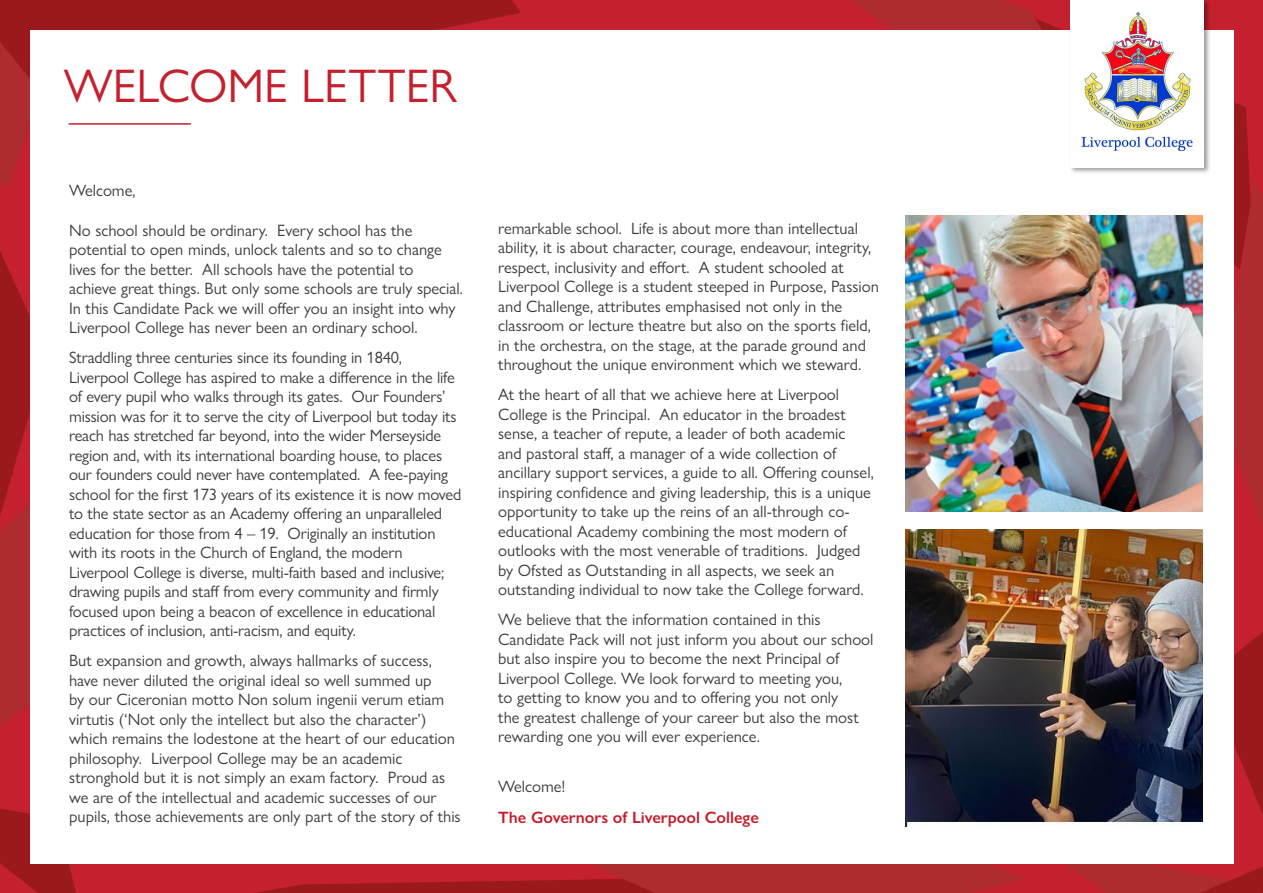
<style>
.page{position:relative;width:1263px;height:893px;background:#c4202d}
.page>*{position:absolute;margin:0;border:0;box-sizing:border-box;transform-origin:0 0}
.t1{font:47.4px "Gill Sans Nova";color:#c4202d}
.t2{font:16.5px/19.5px "Gill Sans Nova";color:#3c3c3b}
.t3{font:600 16.5px "Gill Sans Nova";color:#c4202d}
</style>
<div class="page">
<svg style="left:1233px;top:632px;width:30px;height:183px"></svg>
<svg style="left:1233px;top:30px;width:17px;height:149px"></svg>
<svg style="left:1233px;top:179px;width:30px;height:350px;background:#b43639"></svg>
<svg style="left:851px;top:0;width:211px;height:30px;fill:#ae2c2e"></svg>
<svg style="left:0;top:808px;width:76px;height:85px"></svg>
<svg style="left:0;top:251px;width:30px;height:476px"></svg>
<svg style="left:0;top:107px;width:30px;height:79px"></svg>
<svg style="left:0;top:0;width:521px;height:107px;background:#9d1b1e"></svg>
<svg style="left:253px;top:863px;width:774px;height:30px"></svg>
<svg style="left:1033px;top:842px;width:230px;height:51px"></svg>
<div style="left:30px;top:30px;width:1203px;height:833px;background:#fff"></div>
<hr style="left:69px;top:123px;width:121px;height:2px;background:#c4202d">
<img style="left:906px;top:215px;width:296px;height:297px">
<img style="left:906px;top:530px;width:296px;height:296px">
<div style="left:1068px;top:0;width:143px;height:175px;background:#000;opacity:.39"></div>
<div style="left:1070px;top:0;width:133px;height:167px;background:#fff"></div>
<img style="left:1081px;top:13px;width:111px;height:138px">
<h1 class="t1" style="left:64px;top:57px;width:395px">WELCOME LETTER</h1>
<p class="t2" style="left:69px;top:181px;width:68px">Welcome,</p>
<p class="t2" style="left:69px;top:220px;width:395px">No school should be ordinary. Every school has the potential to open minds, unlock talents and so to change lives for the better. All schools have the potential to achieve great things. But only some schools are truly special.<br>In this Candidate Pack we will offer you an insight into why Liverpool College has never been an ordinary school.</p>
<p class="t2" style="left:69px;top:348px;width:394px">Straddling three centuries since its founding in 1840, Liverpool College has aspired to make a difference in the life of every pupil who walks through its gates. Our Founders’ mission was for it to serve the city of Liverpool but today its reach has stretched far beyond, into the wider Merseyside region and, with its international boarding house, to places our founders could never have contemplated. A fee-paying school for the first 173 years of its existence it is now moved to the state sector as an Academy offering an unparalleled education for those from 4 – 19. Originally an institution with its roots in the Church of England, the modern Liverpool College is diverse, multi-faith based and inclusive; drawing pupils and staff from every community and firmly focused upon being a beacon of excellence in educational practices of inclusion, anti-racism, and equity.</p>
<p class="t2" style="left:69px;top:651px;width:393px">But expansion and growth, always hallmarks of success, have never diluted the original ideal so well summed up<br>by our Ciceronian motto Non solum ingenii verum etiam virtutis (‘Not only the intellect but also the character’) which remains the lodestone at the heart of our education philosophy. Liverpool College may be an academic stronghold but it is not simply an exam factory. Proud as we are of the intellectual and academic successes of our pupils, those achievements are only part of the story of this</p>
<p class="t2" style="left:498px;top:218px;width:382px">remarkable school. Life is about more than intellectual ability, it is about character, courage, endeavour, integrity, respect, inclusivity and effort. A student schooled at Liverpool College is a student steeped in Purpose, Passion and Challenge, attributes emphasised not only in the classroom or lecture theatre but also on the sports field, in the orchestra, on the stage, at the parade ground and throughout the unique environment which we steward.</p>
<p class="t2" style="left:498px;top:385px;width:377px">At the heart of all that we achieve here at Liverpool College is the Principal. An educator in the broadest sense, a teacher of repute, a leader of both academic<br>and pastoral staff, a manager of a wide collection of ancillary support services, a guide to all. Offering counsel, inspiring confidence and giving leadership, this is a unique opportunity to take up the reins of an all-through co&shy;educational Academy combining the most modern of outlooks with the most venerable of traditions. Judged by Ofsted as Outstanding in all aspects, we seek an outstanding individual to now take the College forward.</p>
<p class="t2" style="left:498px;top:610px;width:377px">We believe that the information contained in this Candidate Pack will not just inform you about our school but also inspire you to become the next Principal of Liverpool College. We look forward to meeting you,<br>to getting to know you and to offering you not only<br>the greatest challenge of your career but also the most rewarding one you will ever experience.</p>
<p class="t2" style="left:498px;top:777px;width:69px">Welcome!</p>
<p class="t3" style="left:498px;top:807px;width:262px">The Governors of Liverpool College</p>
</div>
